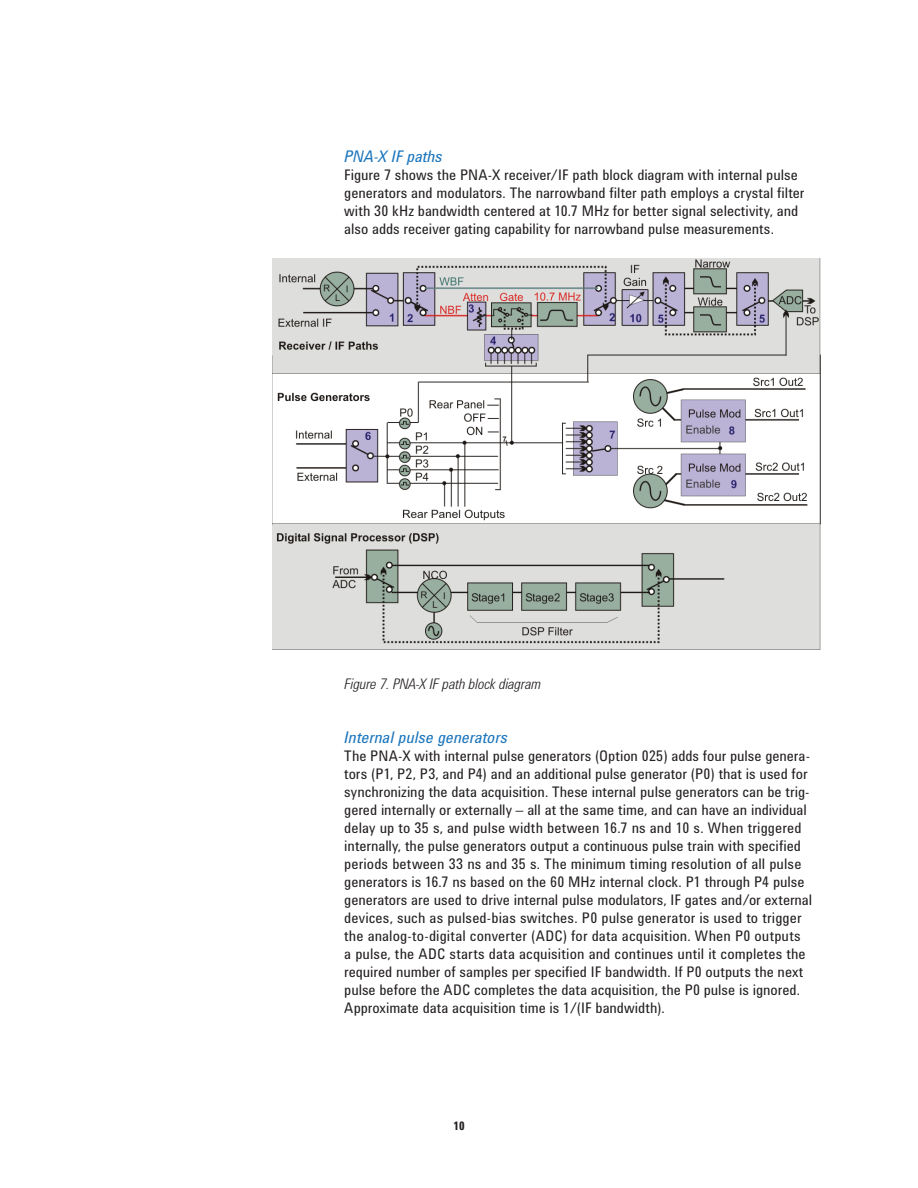
<style>
.page{position:relative;width:918px;height:1188px;background:#fff}
.page>*{position:absolute;margin:0;border:0;box-sizing:border-box;transform-origin:0 0}
.t1{font:italic 16.5px "Agilent Condensed CFF";color:#1b75bc}
.t2{font:15px/18px "Agilent Condensed CFF";color:#231f20}
.t3{font:italic 300 15px "Agilent Condensed CFF";letter-spacing:-.01em;color:#231f20}
.t4{font:700 12px "Agilent Condensed CFF";color:#231f20}
</style>
<div class="page">
<img style="left:272px;top:258px;width:548px;height:391px">
<p class="t1" style="left:344px;top:151px;width:100px">PNA-X IF paths</p>
<p class="t2" style="left:344px;top:168px;width:462px">Figure 7 shows the PNA-X receiver/IF path block diagram with internal pulse generators and modulators. The narrowband filter path employs a crystal filter with 30 kHz bandwidth centered at 10.7 MHz for better signal selectivity, and also adds receiver gating capability for narrowband pulse measurements.</p>
<p class="t3" style="left:344px;top:678px;width:198px">Figure 7. PNA-X IF path block diagram</p>
<p class="t1" style="left:344px;top:731px;width:165px">Internal pulse generators</p>
<p class="t2" style="left:344px;top:748px;width:469px">The PNA-X with internal pulse generators (Option 025) adds four pulse genera&shy;tors (P1, P2, P3, and P4) and an additional pulse generator (P0) that is used for synchronizing the data acquisition. These internal pulse generators can be trig&shy;gered internally or externally – all at the same time, and can have an individual delay up to 35 s, and pulse width between 16.7 ns and 10 s. When triggered internally, the pulse generators output a continuous pulse train with specified periods between 33 ns and 35 s. The minimum timing resolution of all pulse generators is 16.7 ns based on the 60 MHz internal clock. P1 through P4 pulse generators are used to drive internal pulse modulators, IF gates and/or external devices, such as pulsed-bias switches. P0 pulse generator is used to trigger the analog-to-digital converter (ADC) for data acquisition. When P0 outputs<br>a pulse, the ADC starts data acquisition and continues until it completes the required number of samples per specified IF bandwidth. If P0 outputs the next pulse before the ADC completes the data acquisition, the P0 pulse is ignored.<br>Approximate data acquisition time is 1/(IF bandwidth).</p>
<p class="t4" style="left:453px;top:1121px;width:13px">10</p>
</div>
